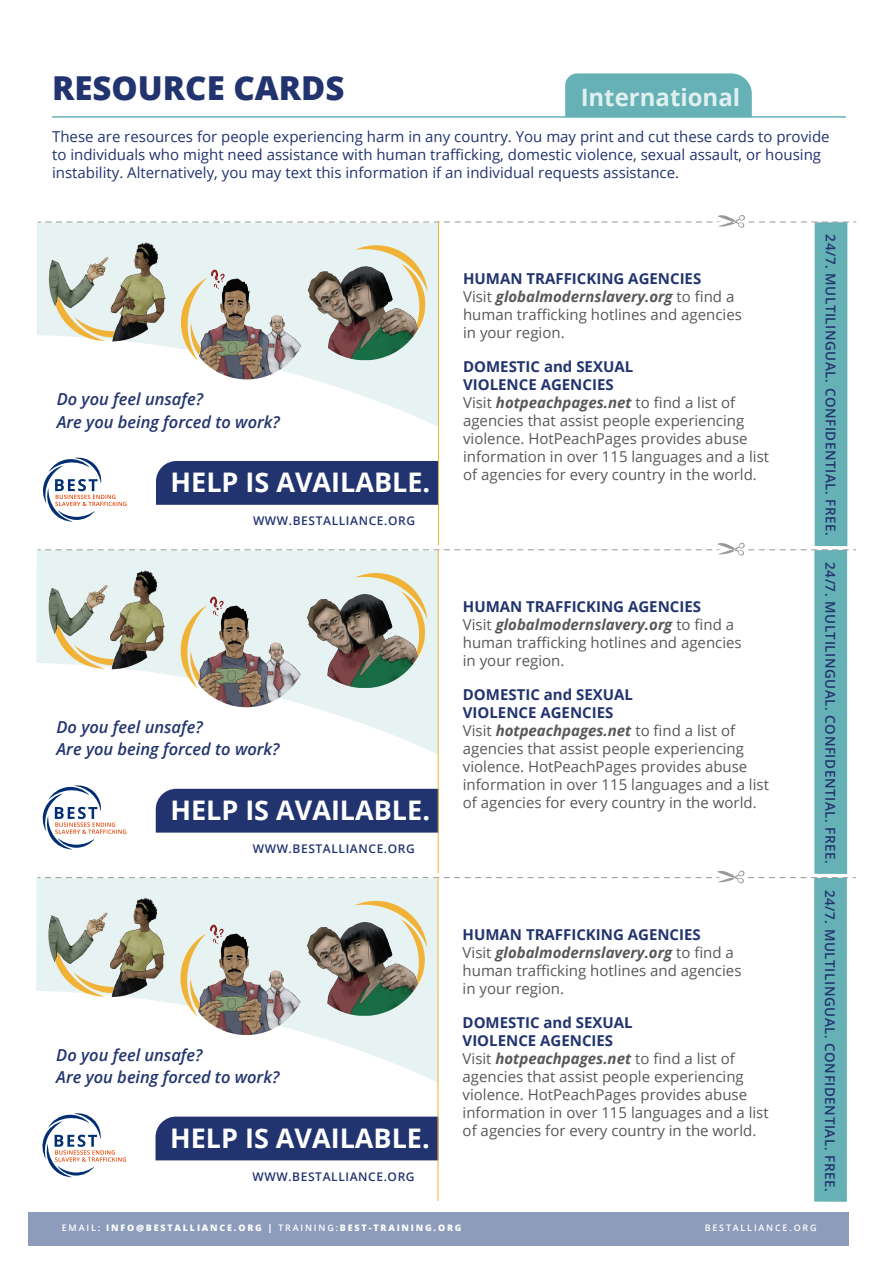
<style>
.page{position:relative;width:893px;height:1263px;background:#fff}
.page>*{position:absolute;margin:0;border:0;box-sizing:border-box;transform-origin:0 0}
.t1{font:800 33px "Open Sans";color:#22346f}
.t2{font:700 27px "Open Sans";color:#fff}
.t3{font:700 24px "Open Sans";color:rgb(255 255 255/.9)}
.t4{font:italic 600 16.5px/22.5px "Open Sans";color:#22346f}
.t5{font:15px/18px "Open Sans";color:#57585a}
.t6{font:15px/18px "Open Sans";color:#22346f}
.t7{font:600 13.5px "Open Sans";letter-spacing:.04em;color:#22346f}
.t8{font:600 12px "Open Sans";letter-spacing:.05em;color:#22346f}
.t9{font:800 9px "Open Sans";letter-spacing:.2em;color:#fff}
.t10{font:600 9px "Open Sans";letter-spacing:.2em;color:#fff}
.s1{font-weight:700;color:#22346f}
.s2{font-weight:700;font-style:italic}
.s3{font-weight:600}
</style>
<div class="page">
<div style="left:29px;top:1212px;width:820px;height:34px;background:#8d9cba"></div>
<div style="left:565px;top:73px;width:187px;height:43px;background:#65b1b6"></div>
<hr style="left:52px;top:116px;width:794px;height:2px;background:#65b1b6">
<div style="left:815px;top:222px;width:32px;height:324px;background:#65b1b6"></div>
<div style="left:156px;top:461px;width:282px;height:44px;background:#22346f"></div>
<svg style="left:37px;top:222px;width:401px;height:205px"></svg>
<hr style="left:438px;top:221px;width:1px;height:324px;background:#f1b238">
<svg style="left:38px;top:215px;width:818px;height:162px"></svg>
<img style="left:303px;top:238px;width:123px;height:122px;border-radius:60px">
<svg style="left:43px;top:458px;width:84px;height:64px"></svg>
<div style="left:814px;top:550px;width:33px;height:324px;background:#65b1b6"></div>
<div style="left:156px;top:789px;width:282px;height:43px;background:#22346f"></div>
<svg style="left:36px;top:550px;width:402px;height:205px"></svg>
<hr style="left:438px;top:549px;width:1px;height:324px;background:#f1b238">
<svg style="left:38px;top:534px;width:818px;height:171px"></svg>
<img style="left:303px;top:566px;width:123px;height:122px;border-radius:60px">
<svg style="left:43px;top:785px;width:83px;height:64px"></svg>
<div style="left:814px;top:878px;width:33px;height:324px;background:#65b1b6"></div>
<div style="left:155px;top:1116px;width:283px;height:44px;background:#22346f"></div>
<svg style="left:36px;top:878px;width:402px;height:205px"></svg>
<hr style="left:438px;top:877px;width:1px;height:324px;background:#f1b238">
<svg style="left:37px;top:862px;width:819px;height:171px"></svg>
<img style="left:303px;top:893px;width:122px;height:123px;border-radius:60px">
<svg style="left:42px;top:1113px;width:84px;height:64px"></svg>
<h1 class="t1" style="left:52px;top:63px;width:294px">RESOURCE CARDS</h1>
<p class="t6" style="left:52px;top:127px;width:779px">These are resources for people experiencing harm in any country. You may print and cut these cards to provide to individuals who might need assistance with human trafficking, domestic violence, sexual assault, or housing instability. Alternatively, you may text this information if an individual requests assistance.</p>
<h3 class="t3" style="left:581px;top:81px;width:161px">International</h3>
<p class="t4" style="left:57px;top:388px;width:225px">Do you feel unsafe?<br>Are you being forced to work?</p>
<h2 class="t2" style="left:171px;top:463px;width:261px">HELP IS AVAILABLE.</h2>
<p class="t8" style="left:253px;top:513px;width:164px">WWW.BESTALLIANCE.ORG</p>
<p class="t4" style="left:57px;top:715px;width:225px">Do you feel unsafe?<br>Are you being forced to work?</p>
<h2 class="t2" style="left:170px;top:791px;width:261px">HELP IS AVAILABLE.</h2>
<p class="t8" style="left:253px;top:841px;width:164px">WWW.BESTALLIANCE.ORG</p>
<p class="t4" style="left:56px;top:1043px;width:225px">Do you feel unsafe?<br>Are you being forced to work?</p>
<h2 class="t2" style="left:170px;top:1119px;width:261px">HELP IS AVAILABLE.</h2>
<p class="t8" style="left:253px;top:1168px;width:164px">WWW.BESTALLIANCE.ORG</p>
<p class="t5" style="left:463px;top:269px;width:280px"><span class="s1">HUMAN TRAFFICKING AGENCIES<br></span>Visit <span class="s2">globalmodernslavery.org</span> to find a human trafficking hotlines and agencies in your region.</p>
<p class="t5" style="left:463px;top:357px;width:308px"><span class="s1">DOMESTIC and SEXUAL<br>VIOLENCE AGENCIES<br></span>Visit <span class="s2">hotpeachpages.net</span> to find a list of agencies that assist people experiencing violence. HotPeachPages provides abuse information in over 115 languages and a list of agencies for every country in the world.</p>
<p class="t5" style="left:463px;top:597px;width:280px"><span class="s1">HUMAN TRAFFICKING AGENCIES<br></span>Visit <span class="s2">globalmodernslavery.org</span> to find a human trafficking hotlines and agencies in your region.</p>
<p class="t5" style="left:463px;top:685px;width:308px"><span class="s1">DOMESTIC and SEXUAL<br>VIOLENCE AGENCIES<br></span>Visit <span class="s2">hotpeachpages.net</span> to find a list of agencies that assist people experiencing violence. HotPeachPages provides abuse information in over 115 languages and a list of agencies for every country in the world.</p>
<p class="t5" style="left:463px;top:925px;width:280px"><span class="s1">HUMAN TRAFFICKING AGENCIES<br></span>Visit <span class="s2">globalmodernslavery.org</span> to find a human trafficking hotlines and agencies in your region.</p>
<p class="t5" style="left:463px;top:1013px;width:308px"><span class="s1">DOMESTIC and SEXUAL<br>VIOLENCE AGENCIES<br></span>Visit <span class="s2">hotpeachpages.net</span> to find a list of agencies that assist people experiencing violence. HotPeachPages provides abuse information in over 115 languages and a list of agencies for every country in the world.</p>
<p class="t7" style="left:840px;top:234px;width:303px;rotate:90deg">24/7. MULTILINGUAL. CONFIDENTIAL. FREE.</p>
<p class="t7" style="left:840px;top:562px;width:303px;rotate:90deg">24/7. MULTILINGUAL. CONFIDENTIAL. FREE.</p>
<p class="t7" style="left:839px;top:890px;width:303px;rotate:90deg">24/7. MULTILINGUAL. CONFIDENTIAL. FREE.</p>
<p class="t9" style="left:62px;top:1221px;width:401px"><span class="s3">EMAIL:</span> INFO@BESTALLIANCE.ORG | <span class="s3">TRAINING:</span>BEST-TRAINING.ORG</p>
<p class="t10" style="left:705px;top:1221px;width:114px">BESTALLIANCE.ORG</p>
</div>
